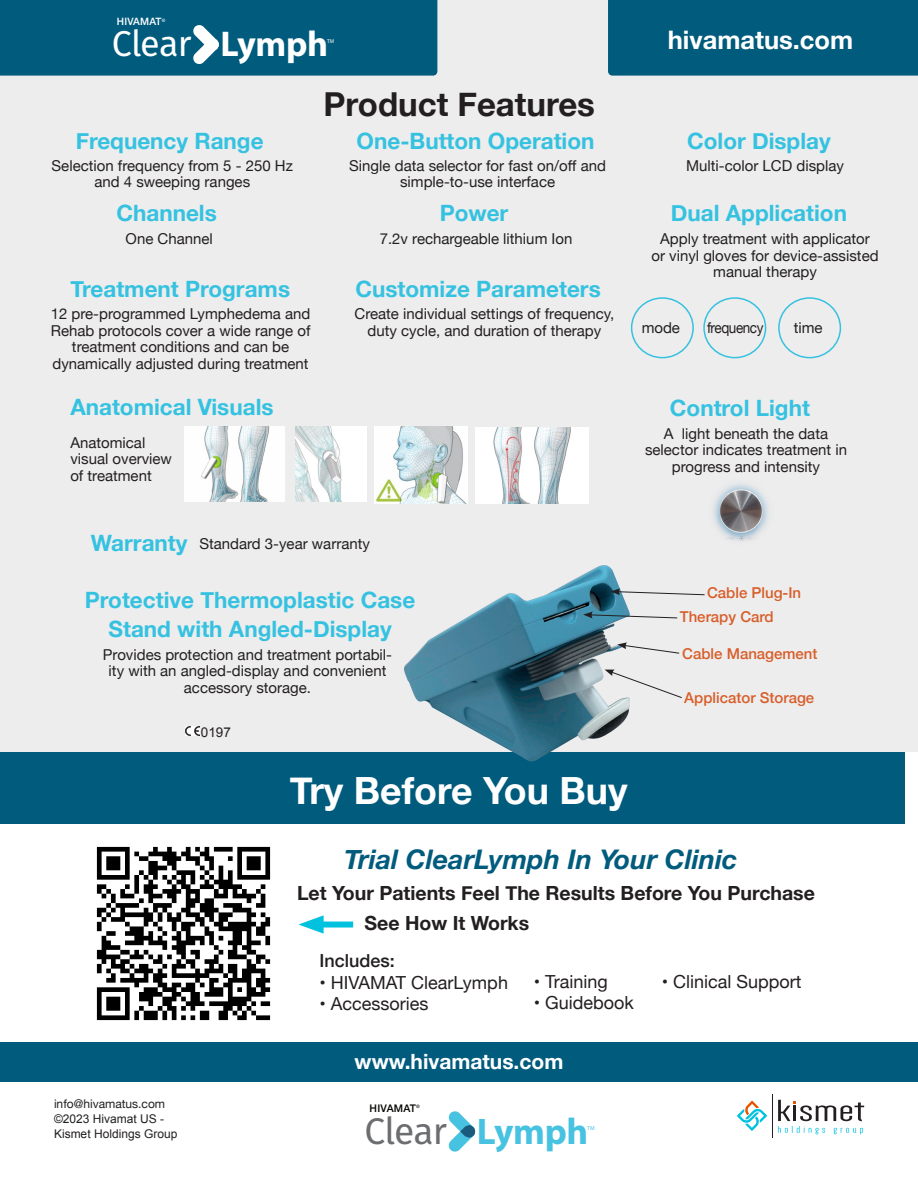
<style>
.page{position:relative;width:918px;height:1188px;background:#fff}
.page>*{position:absolute;margin:0;border:0;box-sizing:border-box;transform-origin:0 0}
.t1{font:700 37.5px "Helvetica Neue";color:#fff}
.t2{font:37.05px "Fira Sans";letter-spacing:-.025em;color:#6c6d70}
.t3{font:35.85px "Fira Sans";letter-spacing:-.025em;color:#fff}
.t4{font:700 33px "Helvetica Neue";color:#231f20}
.t5{font:italic 700 27px "Helvetica Neue";color:#005b7d}
.t6{font:700 25.5px "Helvetica Neue";color:#fff}
.t7{font:700 22.5px/28.5px "Helvetica Neue";color:#35c2e0;text-align:center}
.t8{font:700 21px "Helvetica Neue";color:#fff}
.t9{font:700 19.5px "Helvetica Neue";color:#231f20}
.t10{font:18px "Helvetica Neue";color:#231f20}
.t11{font:500 18px "Helvetica Neue";color:#231f20}
.t12{font:15px/16.5px "Helvetica Neue";color:#231f20;text-align:center}
.t13{font:500 15px "Helvetica Neue";color:#d85e2a}
.t14{font:15px "Helvetica Neue";letter-spacing:-.03em;color:#231f20;scale:.9 1}
.t15{font:13.5px "Arial";color:#231f20}
.t16{font:12px/15px "Arial";color:#231f20}
.t17{font:12px "Helvetica Neue";color:#231f20}
.t18{font:500 10.5px "Helvetica Neue";letter-spacing:.025em;color:#050504}
.t19{font:500 10.2px "Helvetica Neue";letter-spacing:.025em;color:#fff}
.t20{font:5.7px "Myriad Pro";color:#47c2e1}
.t21{font:5.55px "Myriad Pro";color:#fff}
.t22{font:500 4.65px "Helvetica Neue";color:#050504}
.t23{font:500 4.5px "Helvetica Neue";color:#fff}
.s1{font-family:"Myriad Pro";font-weight:700}
.s2{font-family:"Myriad Pro";font-weight:700;color:#47c2e1}
</style>
<div class="page">
<div style="left:0;top:743px;width:905px;height:81px;background:#005b7d"></div>
<div style="left:0;top:0;width:918px;height:752px;background:#ededee"></div>
<div style="left:608px;top:0;width:310px;height:76px;background:#005b7d"></div>
<svg style="left:737px;top:1101px;width:30px;height:30px"></svg>
<svg style="left:778px;top:1100px;width:86px;height:34px"></svg>
<hr style="left:772px;top:1094px;width:1px;height:43px;background:#231f20">
<img style="left:295px;top:426px;width:72px;height:76px">
<img style="left:185px;top:426px;width:99px;height:76px">
<img style="left:475px;top:427px;width:114px;height:76px">
<img style="left:375px;top:427px;width:92px;height:76px">
<div style="left:631px;top:297px;width:63px;height:61px;border:2px solid #35c2e0;border-radius:50%"></div>
<div style="left:703px;top:297px;width:63px;height:61px;border:2px solid #35c2e0;border-radius:50%"></div>
<div style="left:778px;top:297px;width:63px;height:61px;border:2px solid #35c2e0;border-radius:50%"></div>
<img style="left:713px;top:484px;width:56px;height:57px">
<div style="left:0;top:0;width:437px;height:76px;background:#005b7d"></div>
<svg style="left:448px;top:1111px;width:28px;height:41px"></svg>
<div style="left:0;top:1042px;width:918px;height:40px;background:#005b7d"></div>
<svg style="left:186px;top:726px;width:13px;height:10px"></svg>
<img style="left:404px;top:565px;width:226px;height:197px">
<svg style="left:605px;top:670px;width:77px;height:29px"></svg>
<svg style="left:611px;top:588px;width:94px;height:8px"></svg>
<svg style="left:617px;top:642px;width:63px;height:12px"></svg>
<svg style="left:583px;top:612px;width:95px;height:7px"></svg>
<img style="left:96px;top:846px;width:175px;height:175px">
<div style="left:313px;top:922px;width:40px;height:6px;background:#00c2df"></div>
<svg style="left:298px;top:915px;width:26px;height:19px"></svg>
<p class="t19" style="left:117px;top:14px;width:46px">HIVAMAT</p>
<p class="t23" style="left:162px;top:17px;width:5px">®</p>
<p class="t3" style="left:112px;top:19px;width:218px">Clear <span class="s1">Lymph</span></p>
<p class="t21" style="left:327px;top:38px;width:9px">TM</p>
<p class="t7" style="left:76px;top:128px;width:189px">Frequency Range</p>
<p class="t12" style="left:52px;top:158px;width:243px">Selection frequency from 5 - 250 Hz and 4 sweeping ranges</p>
<p class="t4" style="left:324px;top:79px;width:273px">Product Features</p>
<p class="t7" style="left:357px;top:128px;width:239px">One-Button Operation</p>
<p class="t12" style="left:349px;top:158px;width:258px">Single data selector for fast on/off and simple-to-use interface</p>
<p class="t6" style="left:668px;top:20px;width:187px">hivamatus.com</p>
<p class="t7" style="left:687px;top:128px;width:145px">Color Display</p>
<p class="t12" style="left:686px;top:158px;width:159px">Multi-color LCD display</p>
<p class="t7" style="left:116px;top:200px;width:102px">Channels</p>
<p class="t7" style="left:440px;top:200px;width:70px">Power</p>
<p class="t7" style="left:671px;top:200px;width:178px">Dual Application</p>
<p class="t12" style="left:126px;top:232px;width:89px">One Channel</p>
<p class="t12" style="left:380px;top:232px;width:194px">7.2v rechargeable lithium Ion</p>
<p class="t12" style="left:651px;top:232px;width:229px">Apply treatment with applicator<br>or vinyl gloves for device-assisted manual therapy</p>
<p class="t7" style="left:355px;top:275px;width:247px">Customize Parameters</p>
<p class="t7" style="left:71px;top:275px;width:221px">Treatment Programs</p>
<p class="t12" style="left:51px;top:306px;width:261px">12 pre-programmed Lymphedema and Rehab protocols cover a wide range of treatment conditions and can be dynamically adjusted during treatment</p>
<p class="t7" style="left:70px;top:393px;width:205px">Anatomical Visuals</p>
<p class="t12" style="left:70px;top:435px;width:103px;text-align:left">Anatomical visual overview of treatment</p>
<p class="t12" style="left:355px;top:306px;width:261px">Create individual settings of frequency, duty cycle, and duration of therapy</p>
<p class="t12" style="left:642px;top:321px;width:40px">mode</p>
<p class="t14" style="left:707px;top:317px;width:64px">frequency</p>
<p class="t12" style="left:794px;top:321px;width:30px">time</p>
<p class="t7" style="left:670px;top:394px;width:141px">Control Light</p>
<p class="t12" style="left:645px;top:426px;width:203px">A light beneath the data selector indicates treatment in progress and intensity</p>
<p class="t7" style="left:91px;top:529px;width:98px">Warranty</p>
<p class="t12" style="left:199px;top:536px;width:172px">Standard 3-year warranty</p>
<p class="t7" style="left:85px;top:587px;width:332px">Protective Thermoplastic Case<br>Stand with Angled-Display</p>
<p class="t12" style="left:103px;top:647px;width:291px">Provides protection and treatment portabil&shy;ity with an angled-display and convenient accessory storage.</p>
<p class="t15" style="left:201px;top:723px;width:32px">0197</p>
<p class="t1" style="left:290px;top:762px;width:339px">Try Before You Buy</p>
<p class="t13" style="left:707px;top:581px;width:96px">Cable Plug-In</p>
<p class="t13" style="left:680px;top:605px;width:95px">Therapy Card</p>
<p class="t13" style="left:682px;top:641px;width:137px">Cable Management</p>
<p class="t13" style="left:684px;top:686px;width:132px">Applicator Storage</p>
<p class="t5" style="left:344px;top:839px;width:395px">Trial ClearLymph In Your Clinic</p>
<p class="t9" style="left:297px;top:878px;width:519px">Let Your Patients Feel The Results Before You Purchase</p>
<p class="t17" style="left:54px;top:1096px;width:113px">info@hivamatus.com</p>
<p class="t16" style="left:54px;top:1112px;width:125px">©2023 Hivamat US -<br>Kismet Holdings Group</p>
<p class="t9" style="left:365px;top:908px;width:166px">See How It Works</p>
<p class="t11" style="left:319px;top:946px;width:77px">Includes:</p>
<p class="t10" style="left:319px;top:969px;width:190px">• HIVAMAT ClearLymph</p>
<p class="t10" style="left:319px;top:991px;width:110px">• Accessories</p>
<p class="t10" style="left:534px;top:968px;width:75px">• Training</p>
<p class="t10" style="left:534px;top:990px;width:101px">• Guidebook</p>
<p class="t8" style="left:355px;top:1045px;width:210px">www.hivamatus.com</p>
<p class="t18" style="left:370px;top:1100px;width:48px">HIVAMAT</p>
<p class="t22" style="left:416px;top:1103px;width:5px">®</p>
<p class="t2" style="left:365px;top:1105px;width:225px">Clear <span class="s2">Lymph</span></p>
<p class="t20" style="left:587px;top:1124px;width:9px">TM</p>
<p class="t10" style="left:662px;top:968px;width:141px">• Clinical Support</p>
</div>
